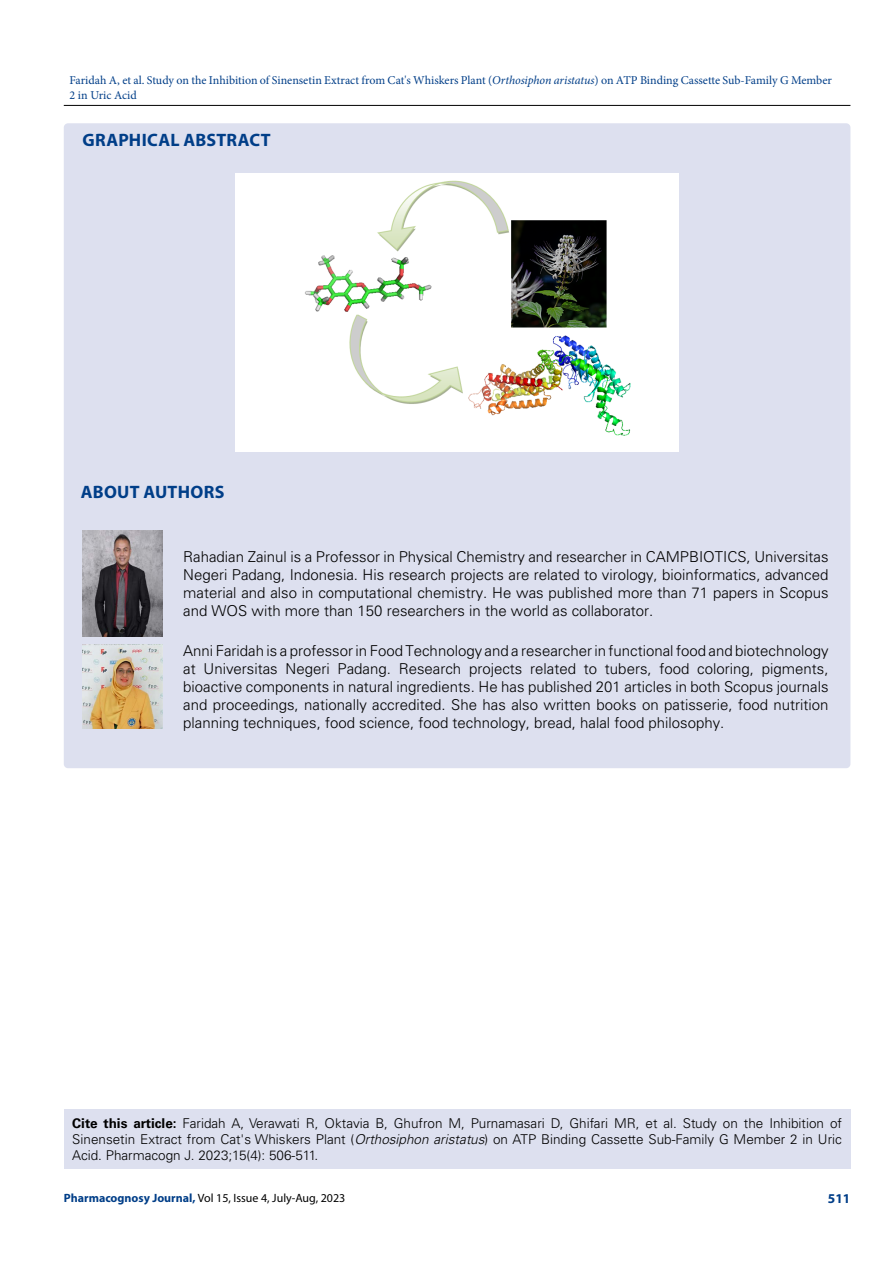
<style>
.page{position:relative;width:893px;height:1263px;background:#fff}
.page>*{position:absolute;margin:0;border:0;box-sizing:border-box;transform-origin:0 0}
.t1{font:700 18px "Myriad Pro";letter-spacing:.015em;color:#003e88}
.t2{font:300 15px/18px "Univers LT Std";color:#000;text-align:justify}
.t3{font:300 13.5px/16.2px "Univers LT Std";color:#000;text-align:justify}
.t4{font:700 13.5px "Myriad Pro";color:#003e88}
.t5{font:12px/14.4px "Minion Pro";color:#003e88}
.t6{font:12px "Myriad Pro";color:#000}
.s1{font-style:italic}
.s2{font-weight:700}
.s3{font-weight:700;color:#003e88}
</style>
<div class="page">
<hr style="left:64px;top:105px;width:786px;height:1px;background:#000">
<div style="left:64px;top:1109px;width:786px;height:60px;background:#dde0ef"></div>
<div style="left:64px;top:123px;width:786px;height:645px;background:#dde0ef;border-radius:4px"></div>
<img style="left:236px;top:173px;width:442px;height:278px">
<img style="left:83px;top:530px;width:79px;height:106px">
<img style="left:83px;top:645px;width:79px;height:83px">
<p class="t5" style="left:69px;top:73px;width:764px">Faridah A, et al. Study on the Inhibition of Sinensetin Extract from Cat's Whiskers Plant (<span class="s1">Orthosiphon aristatus</span>) on ATP Binding Cassette Sub-Family G Member<br>2 in Uric Acid</p>
<p class="t1" style="left:82px;top:129px;width:190px">GRAPHICAL ABSTRACT</p>
<p class="t1" style="left:81px;top:480px;width:145px">ABOUT AUTHORS</p>
<p class="t2" style="left:183px;top:547px;width:647px">Rahadian Zainul is a Professor in Physical Chemistry and researcher in CAMPBIOTICS, Universitas Negeri Padang, Indonesia. His research projects are related to virology, bioinformatics, advanced material and also in computational chemistry. He was published more than 71 papers in Scopus and WOS with more than 150 researchers in the world as collaborator.</p>
<p class="t2" style="left:183px;top:642px;width:647px">Anni Faridah is a professor in Food Technology and a researcher in functional food and biotechnology at Universitas Negeri Padang. Research projects related to tubers, food coloring, pigments, bioactive components in natural ingredients. He has published 201 articles in both Scopus journals and proceedings, nationally accredited. She has also written books on patisserie, food nutrition planning techniques, food science, food technology, bread, halal food philosophy.</p>
<p class="t3" style="left:72px;top:1115px;width:771px"><span class="s2">Cite this article:</span> Faridah A, Verawati R, Oktavia B, Ghufron M, Purnamasari D, Ghifari MR, et al. Study on the Inhibition of Sinensetin Extract from Cat's Whiskers Plant (<span class="s1">Orthosiphon aristatus</span>) on ATP Binding Cassette Sub-Family G Member 2 in Uric Acid. Pharmacogn J. 2023;15(4): 506-511.</p>
<p class="t6" style="left:64px;top:1190px;width:283px"><span class="s3">Pharmacognosy Journal,</span> Vol 15, Issue 4, July-Aug, 2023</p>
<p class="t4" style="left:828px;top:1189px;width:24px">511</p>
</div>
